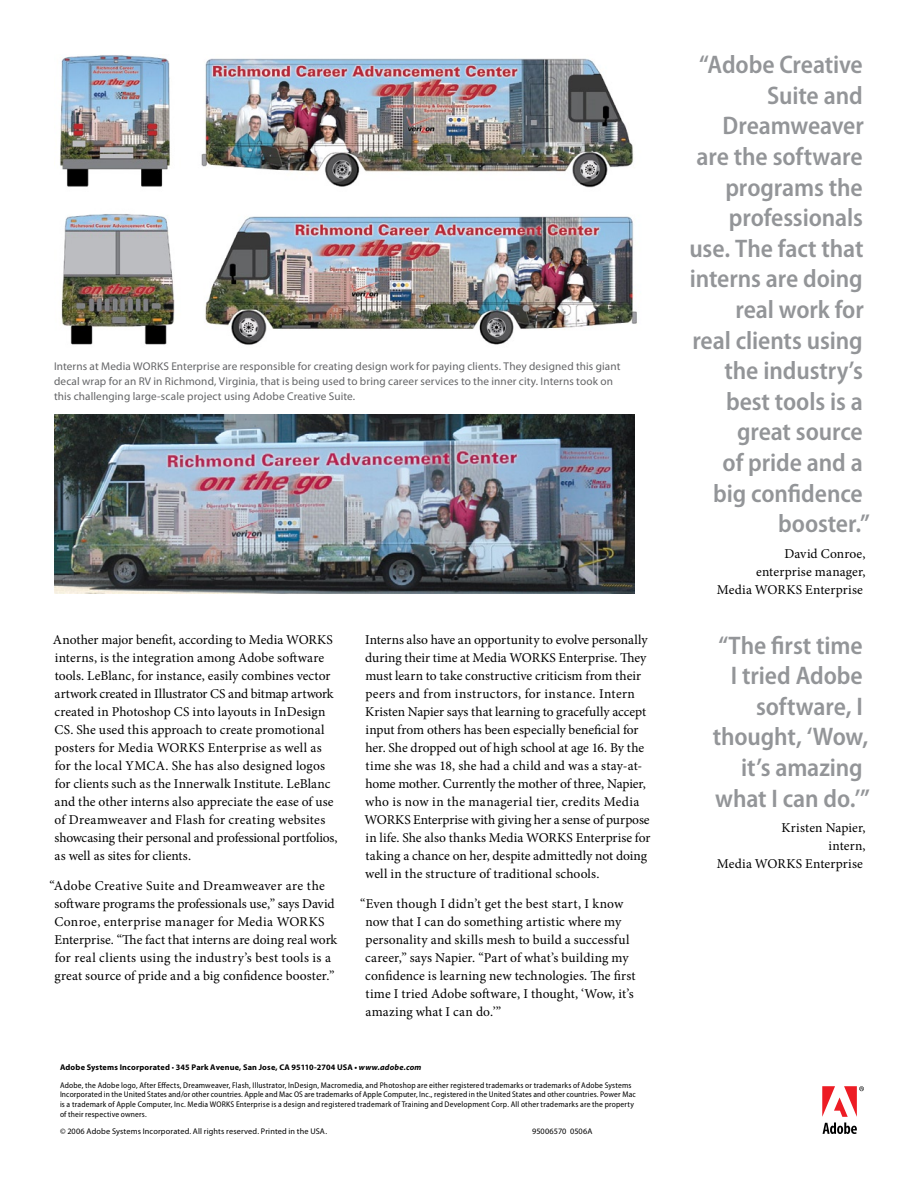
<style>
.page{position:relative;width:918px;height:1188px;background:#fff}
.page>*{position:absolute;margin:0;border:0;box-sizing:border-box;transform-origin:0 0}
.t1{font:600 semi-condensed 25.5px/30.6px "Myriad Pro";letter-spacing:-.005em;color:#939598;text-align:right}
.t2{font:13.5px/18px "Minion Pro";letter-spacing:.005em;color:#000}
.t3{font:11.25px/15px "Myriad Pro";letter-spacing:.01em;color:#636466}
.t4{font:semi-condensed 8.25px/9.8px "Myriad Pro";letter-spacing:.02em;color:#000}
.t5{font:8.25px "Myriad Pro";letter-spacing:.02em;color:#000}
.s1{font-weight:700;font-stretch:normal}
.s2{font-stretch:normal}
.s3{font-weight:700;font-style:italic;font-stretch:normal}
</style>
<div class="page">
<svg style="left:822px;top:1086px;width:42px;height:48px"></svg>
<img style="left:60px;top:55px;width:577px;height:290px">
<img style="left:54px;top:414px;width:580px;height:180px">
<p class="t3" style="left:54px;top:358px;width:568px">Interns at Media WORKS Enterprise are responsible for creating design work for paying clients. They designed this giant decal wrap for an RV in Richmond, Virginia, that is being used to bring career services to the inner city. Interns took on this challenging large-scale project using Adobe Creative Suite.</p>
<p class="t2" style="left:53px;top:631px;width:286px">Another major benefit, according to Media WORKS interns, is the integration among Adobe software tools. LeBlanc, for instance, easily combines vector artwork created in Illustrator CS and bitmap artwork created in Photoshop CS into layouts in InDesign CS. She used this approach to create promotional posters for Media WORKS Enterprise as well as for the local YMCA. She has also designed logos for clients such as the Innerwalk Institute. LeBlanc and the other interns also appreciate the ease of use of Dreamweaver and Flash for creating websites showcasing their personal and professional portfolios, as well as sites for clients.</p>
<p class="t2" style="left:54px;top:877px;width:284px;text-indent:-5px">“Adobe Creative Suite and Dreamweaver are the software programs the professionals use,” says David Conroe, enterprise manager for Media WORKS Enterprise. “The fact that interns are doing real work for real clients using the industry’s best tools is a great source of pride and a big confidence booster.”</p>
<p class="t2" style="left:365px;top:631px;width:287px">Interns also have an opportunity to evolve personally during their time at Media WORKS Enterprise. They must learn to take constructive criticism from their peers and from instructors, for instance. Intern Kristen Napier says that learning to gracefully accept input from others has been especially beneficial for her. She dropped out of high school at age 16. By the time she was 18, she had a child and was a stay-at&shy;home mother. Currently the mother of three, Napier, who is now in the managerial tier, credits Media WORKS Enterprise with giving her a sense of purpose in life. She also thanks Media WORKS Enterprise for taking a chance on her, despite admittedly not doing well in the structure of traditional schools.</p>
<p class="t2" style="left:365px;top:895px;width:272px;text-indent:-5px">“Even though I didn’t get the best start, I know now that I can do something artistic where my personality and skills mesh to build a successful career,” says Napier. “Part of what’s building my confidence is learning new technologies. The first time I tried Adobe software, I thought, ‘Wow, it’s amazing what I can do.’”</p>
<p class="t4" style="left:60px;top:1059px;width:573px;line-height:17.2px"><span class="s1">Adobe Systems Incorporated</span> <span class="s2">•</span> <span class="s1">345 Park Avenue, San Jose, CA 95110-2704 USA •</span> <span class="s3">www.adobe.com<br></span>Adobe, the Adobe logo, After Effects, Dreamweaver, Flash, Illustrator, InDesign, Macromedia, and Photoshop are either registered trademarks or trademarks of Adobe Systems</p>
<p class="t4" style="left:60px;top:1090px;width:577px">Incorporated in the United States and/or other countries. Apple and Mac OS are trademarks of Apple Computer, Inc., registered in the United States and other countries. Power Mac is a trademark of Apple Computer, Inc. Media WORKS Enterprise is a design and registered trademark of Training and Development Corp. All other trademarks are the property of their respective owners.</p>
<p class="t5" style="left:60px;top:1126px;width:269px">© 2006 Adobe Systems Incorporated. All rights reserved. Printed in the USA.</p>
<p class="t5" style="left:532px;top:1126px;width:62px">95006570 0506A</p>
<h1 class="t1" style="left:689px;top:50px;width:182px">“Adobe Creative<br>Suite and<br>Dreamweaver<br>are the software programs the professionals use. The fact that interns are doing real work for<br>real clients using the industry’s best tools is a great source<br>of pride and a<br>big confidence booster.”</h1>
<p class="t2" style="left:717px;top:544px;width:150px;text-align:right">David Conroe,<br>enterprise manager,<br>Media WORKS Enterprise</p>
<h1 class="t1" style="left:713px;top:630px;width:159px">“The first time<br>I tried Adobe software, I thought, ‘Wow, it’s amazing what I can do.’”</h1>
<p class="t2" style="left:717px;top:819px;width:150px;text-align:right">Kristen Napier,<br>intern,<br>Media WORKS Enterprise</p>
</div>
